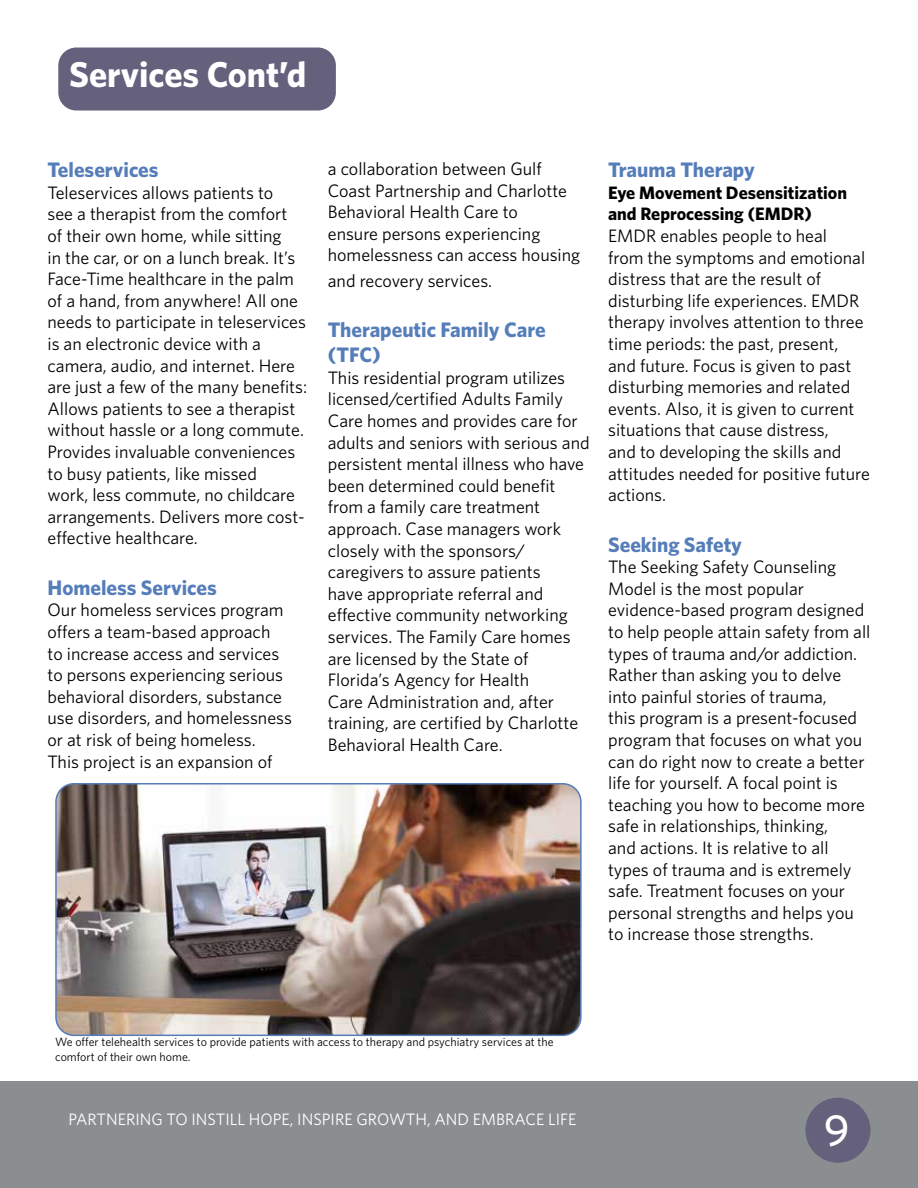
<style>
.page{position:relative;width:918px;height:1188px;background:#fff}
.page>*{position:absolute;margin:0;border:0;box-sizing:border-box;transform-origin:0 0}
.t1{font:500 45px "Whitney";color:#fff}
.t2{font:700 36px "Whitney";color:#fff}
.t3{font:700 21px/25.2px "Whitney";color:#557dba}
.t4{font:18px/21.6px "Whitney";color:#000}
.t5{font:700 18px/21.6px "Whitney";color:#000}
.t6{font:16.5px "Whitney";color:#fff}
.t7{font:12px/14.4px "Whitney";color:#000}
</style>
<div class="page">
<div style="left:0;top:1082px;width:918px;height:106px;background:#8b8e90"></div>
<div style="left:805px;top:1098px;width:65px;height:65px;background:#65607c;border-radius:50%"></div>
<img style="left:58px;top:786px;width:521px;height:249px">
<div style="left:55px;top:783px;width:527px;height:253px;border:2px solid #557dba;border-radius:18px"></div>
<div style="left:58px;top:48px;width:278px;height:63px;background:#65607c;border-radius:18px"></div>
<h2 class="t2" style="left:69px;top:53px;width:239px">Services Cont’d</h2>
<p class="t3" style="left:48px;top:157px;width:113px">Teleservices</p>
<p class="t4" style="left:48px;top:181px;width:261px">Teleservices allows patients to<br>see a therapist from the comfort<br>of their own home, while sitting<br>in the car, or on a lunch break. It’s<br>Face-Time healthcare in the palm of a hand, from anywhere! All one needs to participate in teleservices is an electronic device with a camera, audio, and internet. Here are just a few of the many benefits:<br>Allows patients to see a therapist without hassle or a long commute.<br>Provides invaluable conveniences to busy patients, like missed<br>work, less commute, no childcare arrangements. Delivers more cost&shy;effective healthcare.</p>
<p class="t3" style="left:48px;top:574px;width:171px">Homeless Services</p>
<p class="t4" style="left:48px;top:599px;width:246px">Our homeless services program offers a team-based approach<br>to increase access and services to persons experiencing serious behavioral disorders, substance use disorders, and homelessness or at risk of being homeless.<br>This project is an expansion of</p>
<p class="t4" style="left:328px;top:157px;width:254px">a collaboration between Gulf<br>Coast Partnership and Charlotte<br>Behavioral Health Care to<br>ensure persons experiencing homelessness can access housing</p>
<p class="t4" style="left:328px;top:269px;width:166px">and recovery services.</p>
<p class="t3" style="left:328px;top:316px;width:219px">Therapeutic Family Care (TFC)</p>
<p class="t4" style="left:328px;top:366px;width:263px">This residential program utilizes licensed/certified Adults Family<br>Care homes and provides care for adults and seniors with serious and persistent mental illness who have been determined could benefit from a family care treatment approach. Case managers work closely with the sponsors/ caregivers to assure patients<br>have appropriate referral and effective community networking services. The Family Care homes are licensed by the State of<br>Florida’s Agency for Health<br>Care Administration and, after training, are certified by Charlotte<br>Behavioral Health Care.</p>
<p class="t3" style="left:608px;top:157px;width:148px">Trauma Therapy</p>
<p class="t5" style="left:608px;top:181px;width:240px">Eye Movement Desensitization and Reprocessing (EMDR)</p>
<p class="t4" style="left:608px;top:225px;width:263px">EMDR enables people to heal<br>from the symptoms and emotional distress that are the result of disturbing life experiences. EMDR therapy involves attention to three time periods: the past, present, and future. Focus is given to past disturbing memories and related events. Also, it is given to current situations that cause distress,<br>and to developing the skills and attitudes needed for positive future actions.</p>
<p class="t3" style="left:608px;top:531px;width:135px">Seeking Safety</p>
<p class="t4" style="left:608px;top:556px;width:264px">The Seeking Safety Counseling<br>Model is the most popular evidence-based program designed to help people attain safety from all types of trauma and/or addiction.<br>Rather than asking you to delve into painful stories of trauma,<br>this program is a present-focused program that focuses on what you can do right now to create a better life for yourself. A focal point is teaching you how to become more safe in relationships, thinking,<br>and actions. It is relative to all types of trauma and is extremely safe. Treatment focuses on your personal strengths and helps you to increase those strengths.</p>
<p class="t7" style="left:55px;top:1035px;width:500px">We offer telehealth services to provide patients with access to therapy and psychiatry services at the comfort of their own home.</p>
<p class="t6" style="left:68px;top:1110px;width:510px">PARTNERING TO INSTILL HOPE, INSPIRE GROWTH, AND EMBRACE LIFE</p>
<h1 class="t1" style="left:824px;top:1103px;width:27px">9</h1>
</div>
